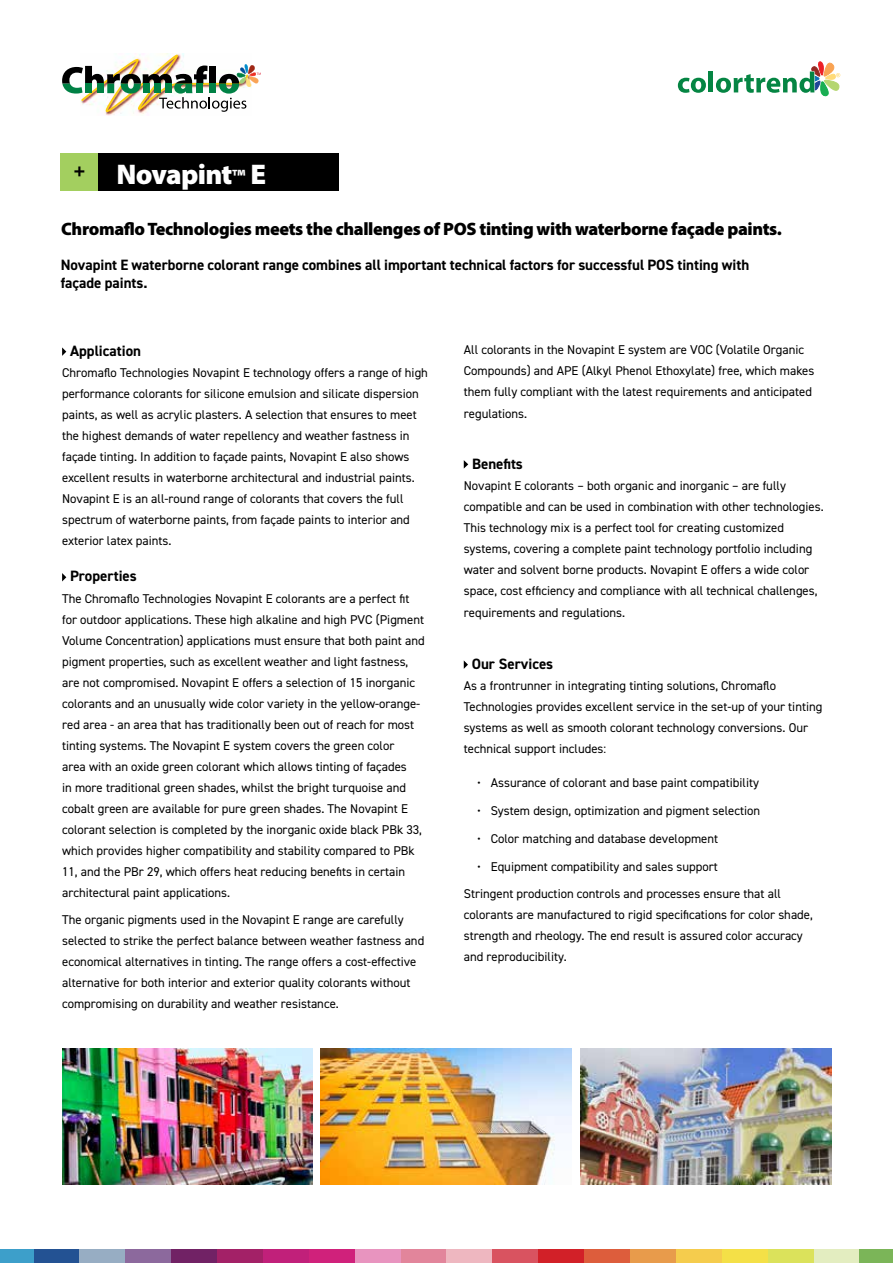
<style>
.page{position:relative;width:893px;height:1263px;background:#fff}
.page>*{position:absolute;margin:0;border:0;box-sizing:border-box;transform-origin:0 0}
.t1{font:900 28.5px "Myriad Pro";letter-spacing:-.03em;color:#fff}
.t2{font:900 18px "Myriad Pro";letter-spacing:-.02em;color:#000}
.t3{font:700 15px/18px "DIN2014";color:#000}
.t4{font:12.75px/21px "DIN2014";color:#000}
.s1{font-family:"Tablet Gothic";font-weight:600;font-size:25.5px;color:#000}
.s2{font-weight:700;font-size:21px}
</style>
<div class="page">
<div style="left:79px;top:1249px;width:46px;height:14px;background:#97adc3"></div>
<div style="left:125px;top:1249px;width:46px;height:14px;background:#8c699d"></div>
<div style="left:171px;top:1249px;width:46px;height:14px;background:#712265"></div>
<div style="left:217px;top:1249px;width:46px;height:14px;background:#a32167"></div>
<div style="left:263px;top:1249px;width:46px;height:14px;background:#c1207a"></div>
<div style="left:309px;top:1249px;width:46px;height:14px;background:#d0217b"></div>
<div style="left:355px;top:1249px;width:46px;height:14px;background:#e894bf"></div>
<div style="left:401px;top:1249px;width:45px;height:14px;background:#e2859b"></div>
<div style="left:446px;top:1249px;width:46px;height:14px;background:#eeb7c0"></div>
<div style="left:492px;top:1249px;width:46px;height:14px;background:#d95360"></div>
<div style="left:538px;top:1249px;width:46px;height:14px;background:#d22028"></div>
<div style="left:584px;top:1249px;width:46px;height:14px;background:#dd5d3c"></div>
<div style="left:630px;top:1249px;width:46px;height:14px;background:#e89b4b"></div>
<div style="left:676px;top:1249px;width:46px;height:14px;background:#f5cc4d"></div>
<div style="left:722px;top:1249px;width:46px;height:14px;background:#f4e047"></div>
<div style="left:768px;top:1249px;width:46px;height:14px;background:#dbe25b"></div>
<div style="left:814px;top:1249px;width:46px;height:14px;background:#e3edc0"></div>
<div style="left:860px;top:1249px;width:33px;height:14px;background:#7bb558"></div>
<div style="left:33px;top:1249px;width:46px;height:14px;background:#235293"></div>
<div style="left:0;top:1249px;width:33px;height:14px;background:#3d9fca"></div>
<svg style="left:62px;top:347px;width:4px;height:9px"></svg>
<svg style="left:62px;top:573px;width:4px;height:8px"></svg>
<svg style="left:464px;top:460px;width:4px;height:9px"></svg>
<svg style="left:464px;top:660px;width:4px;height:9px"></svg>
<img style="left:321px;top:1049px;width:250px;height:135px">
<img style="left:62px;top:1049px;width:251px;height:135px">
<img style="left:581px;top:1049px;width:250px;height:135px">
<div style="left:98px;top:154px;width:240px;height:37px;background:#000"></div>
<svg style="left:678px;top:78px;width:28px;height:15px"></svg>
<hr style="left:709px;top:72px;width:4px;height:20px;background:#058543">
<svg style="left:716px;top:61px;width:125px;height:35px"></svg>
<img style="left:105px;top:54px;width:79px;height:62px">
<img style="left:62px;top:55px;width:199px;height:57px">
<div style="left:61px;top:154px;width:37px;height:37px;background:#a3cf5f"></div>
<h1 class="t1" style="left:72px;top:155px;width:195px"><span class="s1">+</span> Novapint<span class="s2">™</span> E</h1>
<h2 class="t2" style="left:61px;top:216px;width:722px">Chromaflo Technologies meets the challenges of POS tinting with waterborne façade paints.</h2>
<p class="t3" style="left:61px;top:256px;width:690px">Novapint E waterborne colorant range combines all important technical factors for successful POS tinting with façade paints.</p>
<p class="t3" style="left:70px;top:341px;width:72px">Application</p>
<p class="t4" style="left:62px;top:362px;width:367px">Chromaflo Technologies Novapint E technology offers a range of high performance colorants for silicone emulsion and silicate dispersion paints, as well as acrylic plasters. A selection that ensures to meet the highest demands of water repellency and weather fastness in façade tinting. In addition to façade paints, Novapint E also shows excellent results in waterborne architectural and industrial paints.<br>Novapint E is an all-round range of colorants that covers the full spectrum of waterborne paints, from façade paints to interior and exterior latex paints.</p>
<p class="t3" style="left:70px;top:567px;width:68px">Properties</p>
<p class="t4" style="left:62px;top:587px;width:364px">The Chromaflo Technologies Novapint E colorants are a perfect fit for outdoor applications. These high alkaline and high PVC (Pigment Volume Concentration) applications must ensure that both paint and pigment properties, such as excellent weather and light fastness, are not compromised. Novapint E offers a selection of 15 inorganic colorants and an unusually wide color variety in the yellow-orange&shy;red area - an area that has traditionally been out of reach for most tinting systems. The Novapint E system covers the green color<br>area with an oxide green colorant which allows tinting of façades<br>in more traditional green shades, whilst the bright turquoise and cobalt green are available for pure green shades. The Novapint E colorant selection is completed by the inorganic oxide black PBk 33, which provides higher compatibility and stability compared to PBk 11, and the PBr 29, which offers heat reducing benefits in certain architectural paint applications.</p>
<p class="t4" style="left:62px;top:909px;width:364px">The organic pigments used in the Novapint E range are carefully selected to strike the perfect balance between weather fastness and economical alternatives in tinting. The range offers a cost-effective alternative for both interior and exterior quality colorants without compromising on durability and weather resistance.</p>
<p class="t4" style="left:464px;top:339px;width:352px">All colorants in the Novapint E system are VOC (Volatile Organic Compounds) and APE (Alkyl Phenol Ethoxylate) free, which makes them fully compliant with the latest requirements and anticipated regulations.</p>
<p class="t3" style="left:472px;top:454px;width:52px">Benefits</p>
<p class="t4" style="left:464px;top:474px;width:362px">Novapint E colorants – both organic and inorganic – are fully compatible and can be used in combination with other technologies.<br>This technology mix is a perfect tool for creating customized systems, covering a complete paint technology portfolio including water and solvent borne products. Novapint E offers a wide color space, cost efficiency and compliance with all technical challenges,</p>
<p class="t4" style="left:464px;top:602px;width:163px">requirements and regulations.</p>
<p class="t3" style="left:472px;top:654px;width:83px">Our Services</p>
<p class="t4" style="left:464px;top:675px;width:360px">As a frontrunner in integrating tinting solutions, Chromaflo Technologies provides excellent service in the set-up of your tinting systems as well as smooth colorant technology conversions. Our technical support includes:</p>
<p class="t4" style="left:477px;top:772px;width:283px">• Assurance of colorant and base paint compatibility</p>
<p class="t4" style="left:477px;top:800px;width:284px">• System design, optimization and pigment selection</p>
<p class="t4" style="left:477px;top:828px;width:242px">• Color matching and database development</p>
<p class="t4" style="left:464px;top:852px;width:319px;line-height:27.8px;text-indent:14px">• Equipment compatibility and sales support<br>Stringent production controls and processes ensure that all</p>
<p class="t4" style="left:464px;top:904px;width:351px">colorants are manufactured to rigid specifications for color shade, strength and rheology. The end result is assured color accuracy and reproducibility.</p>
</div>
